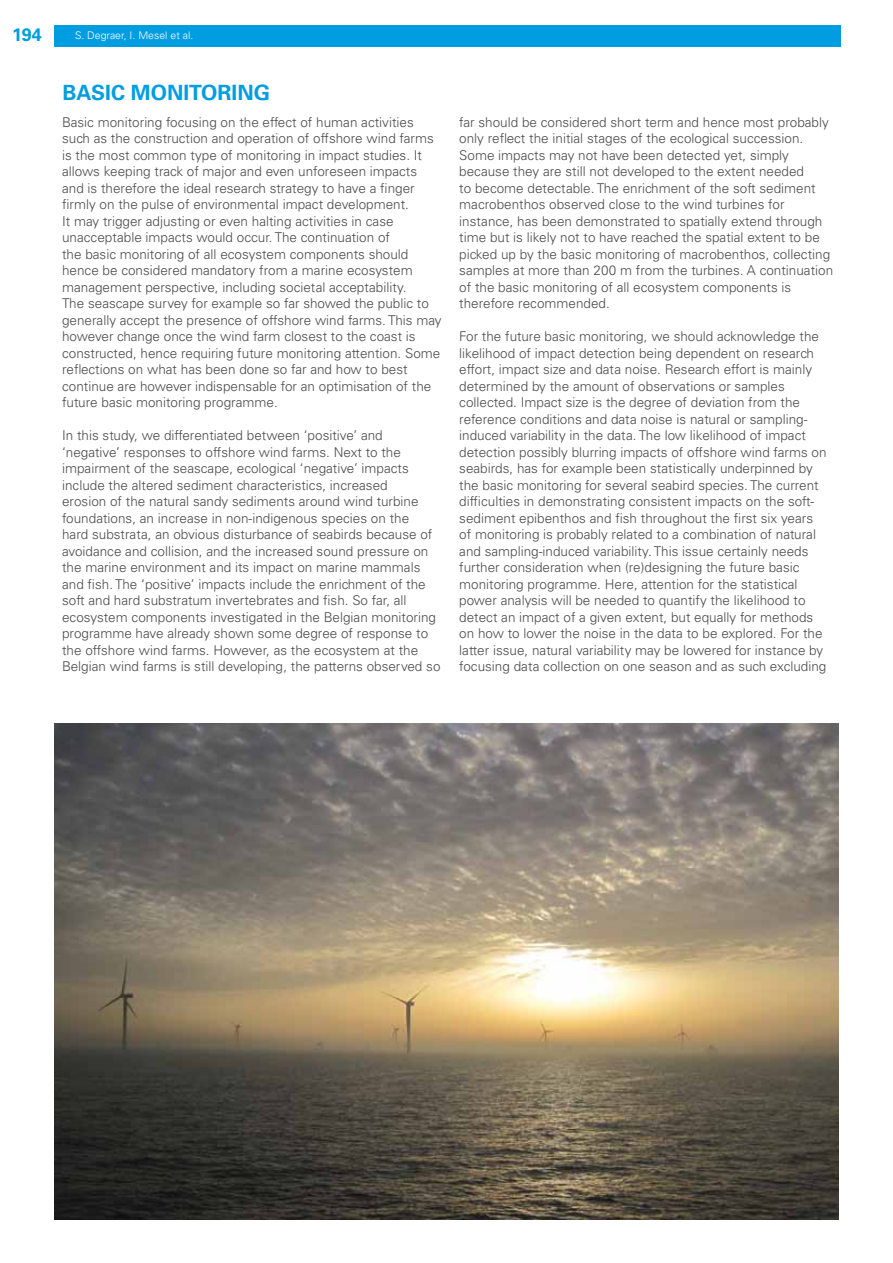
<style>
.page{position:relative;width:893px;height:1263px;background:#fff}
.page>*{position:absolute;margin:0;border:0;box-sizing:border-box;transform-origin:0 0}
.t1{font:700 21px "Univers LT Std";color:#009ee0}
.t2{font:700 18px "Univers LT Std";color:#009ee0}
.t3{font:300 13.5px/16.5px "Univers LT Std";color:#4b4b4d}
.t4{font:300 10.5px "Univers LT Std";color:#fff}
</style>
<div class="page">
<img style="left:55px;top:724px;width:783px;height:496px">
<div style="left:54px;top:25px;width:787px;height:22px;background:#009ee0"></div>
<h2 class="t2" style="left:12px;top:24px;width:31px">194</h2>
<p class="t4" style="left:75px;top:29px;width:119px">S. Degraer, I. Mesel et al.</p>
<h1 class="t1" style="left:63px;top:81px;width:84px">BASIC MONITORING</h1>
<p class="t3" style="left:62px;top:114px;width:381px">Basic monitoring focusing on the effect of human activities such as the construction and operation of offshore wind farms is the most common type of monitoring in impact studies. It allows keeping track of major and even unforeseen impacts and is therefore the ideal research strategy to have a finger firmly on the pulse of environmental impact development.<br>It may trigger adjusting or even halting activities in case unacceptable impacts would occur. The continuation of<br>the basic monitoring of all ecosystem components should hence be considered mandatory from a marine ecosystem management perspective, including societal acceptability.<br>The seascape survey for example so far showed the public to generally accept the presence of offshore wind farms. This may however change once the wind farm closest to the coast is constructed, hence requiring future monitoring attention. Some reflections on what has been done so far and how to best continue are however indispensable for an optimisation of the future basic monitoring programme.</p>
<p class="t3" style="left:62px;top:427px;width:380px">In this study, we differentiated between ‘positive’ and ‘negative’ responses to offshore wind farms. Next to the impairment of the seascape, ecological ‘negative’ impacts include the altered sediment characteristics, increased<br>erosion of the natural sandy sediments around wind turbine foundations, an increase in non-indigenous species on the<br>hard substrata, an obvious disturbance of seabirds because of avoidance and collision, and the increased sound pressure on the marine environment and its impact on marine mammals and fish. The ‘positive’ impacts include the enrichment of the soft and hard substratum invertebrates and fish. So far, all ecosystem components investigated in the Belgian monitoring programme have already shown some degree of response to the offshore wind farms. However, as the ecosystem at the Belgian wind farms is still developing, the patterns observed so</p>
<p class="t3" style="left:459px;top:114px;width:375px">far should be considered short term and hence most probably only reflect the initial stages of the ecological succession.<br>Some impacts may not have been detected yet, simply because they are still not developed to the extent needed<br>to become detectable. The enrichment of the soft sediment macrobenthos observed close to the wind turbines for instance, has been demonstrated to spatially extend through time but is likely not to have reached the spatial extent to be picked up by the basic monitoring of macrobenthos, collecting samples at more than 200 m from the turbines. A continuation of the basic monitoring of all ecosystem components is therefore recommended.</p>
<p class="t3" style="left:459px;top:328px;width:369px">For the future basic monitoring, we should acknowledge the likelihood of impact detection being dependent on research effort, impact size and data noise. Research effort is mainly determined by the amount of observations or samples collected. Impact size is the degree of deviation from the reference conditions and data noise is natural or sampling&shy;induced variability in the data. The low likelihood of impact detection possibly blurring impacts of offshore wind farms on seabirds, has for example been statistically underpinned by the basic monitoring for several seabird species. The current difficulties in demonstrating consistent impacts on the soft&shy;sediment epibenthos and fish throughout the first six years of monitoring is probably related to a combination of natural and sampling-induced variability. This issue certainly needs further consideration when (re)designing the future basic monitoring programme. Here, attention for the statistical power analysis will be needed to quantify the likelihood to detect an impact of a given extent, but equally for methods on how to lower the noise in the data to be explored. For the latter issue, natural variability may be lowered for instance by focusing data collection on one season and as such excluding</p>
</div>
